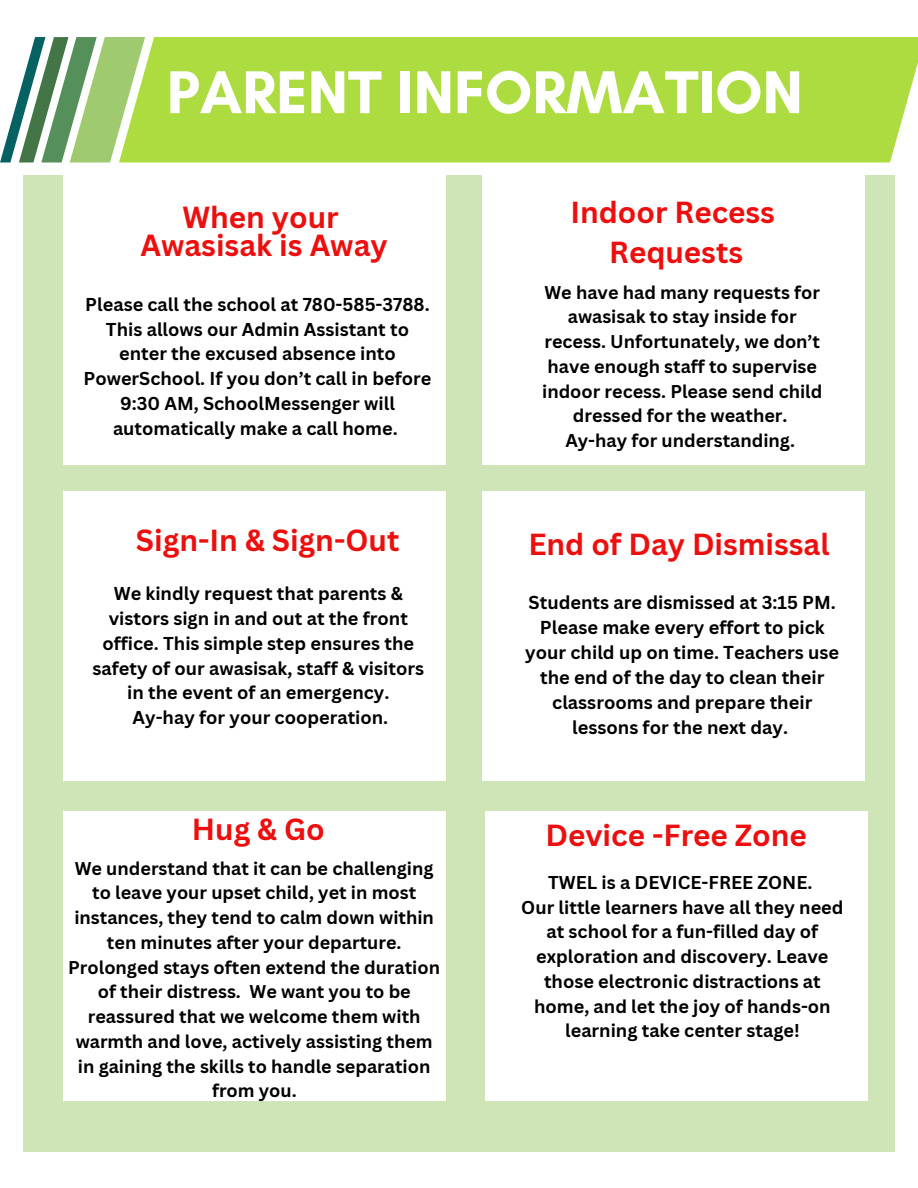
<style>
.page{position:relative;width:918px;height:1188px;background:#fff}
.page>*{position:absolute;margin:0;border:0;box-sizing:border-box;transform-origin:0 0}
.t1{font:700 61.5px "Glacial Indifference";color:#fff}
.t2{font:700 29.7px/28.2px "Canva Sans";color:#ed0e0e;text-align:center}
.t3{font:700 18.15px/24.8px "Canva Sans";color:#000;text-align:center}
.t4{font:700 18px/24.8px "Canva Sans";color:#000;text-align:center}
</style>
<div class="page">
<div style="left:23px;top:175px;width:872px;height:977px;background:#cfe4b7"></div>
<div style="left:63px;top:491px;width:383px;height:290px;background:#fff"></div>
<div style="left:63px;top:175px;width:383px;height:290px;background:#fff"></div>
<div style="left:482px;top:491px;width:383px;height:290px;background:#fff"></div>
<div style="left:63px;top:811px;width:382px;height:290px;background:#fff"></div>
<div style="left:485px;top:811px;width:383px;height:290px;background:#fff"></div>
<div style="left:482px;top:175px;width:383px;height:290px;background:#fff"></div>
<div style="left:145px;top:37px;width:773px;height:126px;background:#addc41"></div>
<svg style="left:0;top:37px;width:145px;height:126px"></svg>
<p class="t1" style="left:167px;top:55px;width:638px">PARENT INFORMATION</p>
<p class="t2" style="left:140px;top:203px;width:249px">When your<br>Awasisak is Away</p>
<h1 class="t3" style="left:84px;top:292px;width:349px">Please call the school at 780-585-3788.<br>This allows our Admin Assistant to enter the excused absence into PowerSchool. If you don’t call in before 9:30 AM, SchoolMessenger will automatically make a call home.</h1>
<p class="t2" style="left:136px;top:525px;width:265px">Sign-In &amp; Sign-Out</p>
<h2 class="t3" style="left:93px;top:581px;width:333px">We kindly request that parents &amp; vistors sign in and out at the front office. This simple step ensures the safety of our awasisak, staff &amp; visitors in the event of an emergency.</h2>
<p class="t3" style="left:133px;top:705px;width:257px">Ay-hay for your cooperation.</p>
<p class="t2" style="left:192px;top:814px;width:134px">Hug &amp; Go</p>
<h2 class="t4" style="left:68px;top:855px;width:373px">We understand that it can be challenging to leave your upset child, yet in most instances, they tend to calm down within ten minutes after your departure.<br>Prolonged stays often extend the duration of their distress. We want you to be reassured that we welcome them with warmth and love, actively assisting them in gaining the skills to handle separation from you.</h2>
<p class="t2" style="left:570px;top:191px;width:206px;line-height:40.5px">Indoor Recess<br>Requests</p>
<h2 class="t4" style="left:542px;top:279px;width:282px">We have had many requests for awasisak to stay inside for recess. Unfortunately, we don’t have enough staff to supervise indoor recess. Please send child dressed for the weather.</h2>
<p class="t4" style="left:565px;top:428px;width:231px">Ay-hay for understanding.</p>
<h2 class="t2" style="left:528px;top:529px;width:303px">End of Day Dismissal</h2>
<p class="t3" style="left:529px;top:590px;width:309px">Students are dismissed at 3:15 PM.</p>
<h2 class="t3" style="left:525px;top:615px;width:316px">Please make every effort to pick your child up on time. Teachers use the end of the day to clean their classrooms and prepare their lessons for the next day.</h2>
<p class="t2" style="left:545px;top:821px;width:263px">Device -Free Zone</p>
<p class="t3" style="left:548px;top:869px;width:266px">TWEL is a DEVICE-FREE ZONE.</p>
<h2 class="t3" style="left:521px;top:894px;width:324px">Our little learners have all they need at school for a fun-filled day of exploration and discovery. Leave those electronic distractions at home, and let the joy of hands-on learning take center stage!</h2>
</div>
